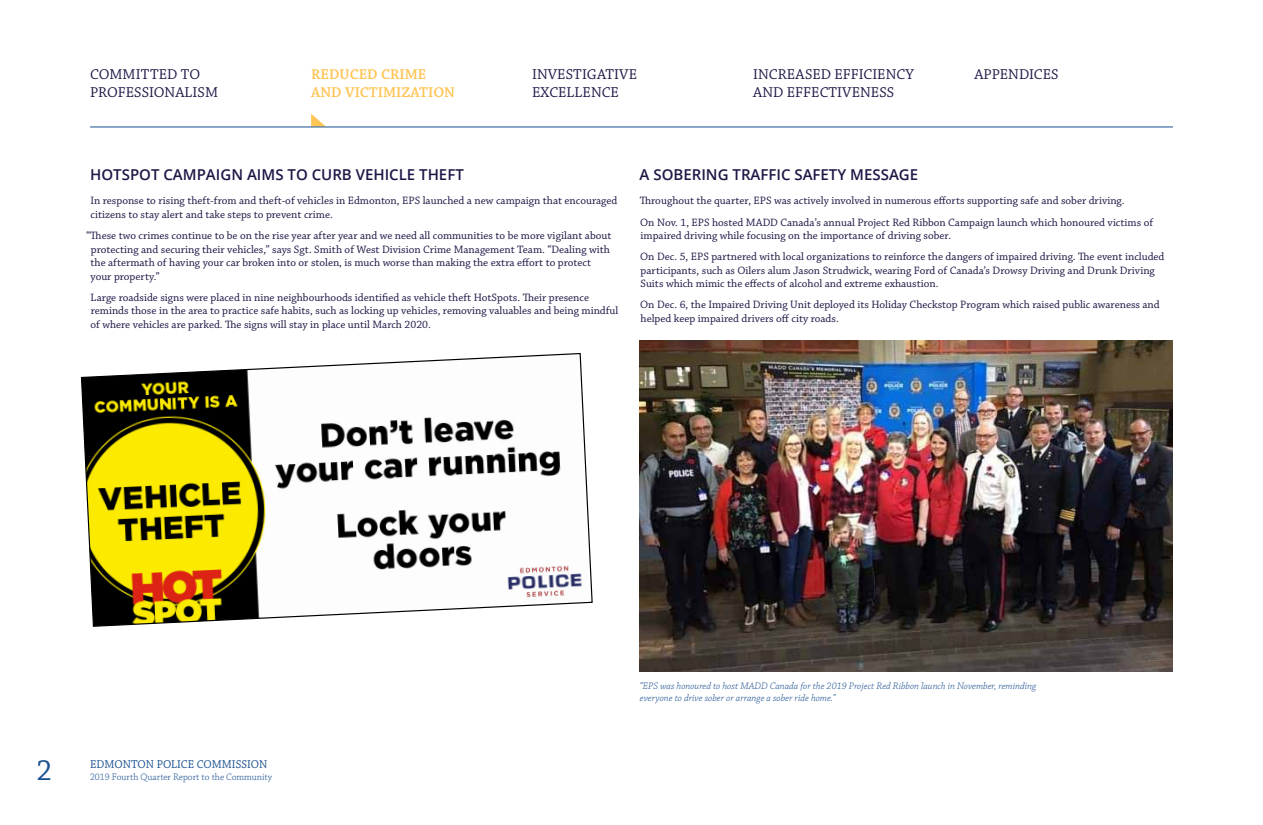
<style>
.page{position:relative;width:1263px;height:825px;background:#fff}
.page>*{position:absolute;margin:0;border:0;box-sizing:border-box;transform-origin:0 0}
.t1{font:30.75px "Chaparral Pro";color:#194f90;scale:.96 1}
.t2{font:15px/18px "Chaparral Pro";letter-spacing:.005em;color:#1f1646}
.t3{font:600 15px "Open Sans";color:#1f1646}
.t4{font:600 15px/18px "Chaparral Pro";color:#ffc557}
.t5{font:12px "Chaparral Pro";color:#194f90;scale:.96 1}
.t6{font:11.25px/13.5px "Chaparral Pro";color:#1f1646}
.t7{font:italic 300 10px/12px "Chaparral Pro";color:#194f90}
.t8{font:300 10px "Chaparral Pro";color:#194f90}
</style>
<div class="page">
<svg style="left:311px;top:114px;width:15px;height:13px"></svg>
<hr style="left:90px;top:127px;width:1082px;height:1px;background:#194f90">
<svg style="left:80px;top:353px;width:513px;height:274px"></svg>
<img style="left:640px;top:340px;width:532px;height:332px">
<h2 class="t2" style="left:90px;top:65px;width:129px">COMMITTED TO<br>PROFESSIONALISM</h2>
<h2 class="t4" style="left:311px;top:65px;width:145px">REDUCED CRIME<br>AND VICTIMIZATION</h2>
<h2 class="t2" style="left:532px;top:65px;width:106px">INVESTIGATIVE<br>EXCELLENCE</h2>
<h2 class="t2" style="left:753px;top:66px;width:162px">INCREASED EFFICIENCY</h2>
<h2 class="t2" style="left:974px;top:66px;width:86px">APPENDICES</h2>
<h2 class="t2" style="left:753px;top:84px;width:142px">AND EFFECTIVENESS</h2>
<h2 class="t3" style="left:90px;top:164px;width:375px">HOTSPOT CAMPAIGN AIMS TO CURB VEHICLE THEFT</h2>
<p class="t6" style="left:90px;top:195px;width:528px">In response to rising theft-from and theft-of vehicles in Edmonton, EPS launched a new campaign that encouraged citizens to stay alert and take steps to prevent crime.</p>
<p class="t6" style="left:91px;top:229px;width:522px;text-indent:-4px">“These two crimes continue to be on the rise year after year and we need all communities to be more vigilant about protecting and securing their vehicles,” says Sgt. Smith of West Division Crime Management Team. “Dealing with the aftermath of having your car broken into or stolen, is much worse than making the extra effort to protect your property.”</p>
<p class="t6" style="left:90px;top:291px;width:529px">Large roadside signs were placed in nine neighbourhoods identified as vehicle theft HotSpots. Their presence reminds those in the area to practice safe habits, such as locking up vehicles, removing valuables and being mindful of where vehicles are parked. The signs will stay in place until March 2020.</p>
<h2 class="t3" style="left:639px;top:164px;width:280px">A SOBERING TRAFFIC SAFETY MESSAGE</h2>
<p class="t6" style="left:640px;top:191px;width:515px;line-height:21.1px">Throughout the quarter, EPS was actively involved in numerous efforts supporting safe and sober driving.<br>On Nov. 1, EPS hosted MADD Canada’s annual Project Red Ribbon Campaign launch which honoured victims of</p>
<p class="t6" style="left:640px;top:225px;width:526px;line-height:21.1px">impaired driving while focusing on the importance of driving sober.<br>On Dec. 5, EPS partnered with local organizations to reinforce the dangers of impaired driving. The event included</p>
<p class="t6" style="left:640px;top:264px;width:516px">participants, such as Oilers alum Jason Strudwick, wearing Ford of Canada’s Drowsy Driving and Drunk Driving<br>Suits which mimic the effects of alcohol and extreme exhaustion.</p>
<p class="t6" style="left:640px;top:299px;width:521px">On Dec. 6, the Impaired Driving Unit deployed its Holiday Checkstop Program which raised public awareness and helped keep impaired drivers off city roads.</p>
<h1 class="t1" style="left:36px;top:753px;width:18px">2</h1>
<p class="t5" style="left:90px;top:758px;width:186px">EDMONTON POLICE COMMISSION</p>
<p class="t8" style="left:90px;top:771px;width:184px">2019 Fourth Quarter Report to the Community</p>
<p class="t7" style="left:640px;top:680px;width:398px">“EPS was honoured to host MADD Canada for the 2019 Project Red Ribbon launch in November, reminding everyone to drive sober or arrange a sober ride home.”</p>
</div>
